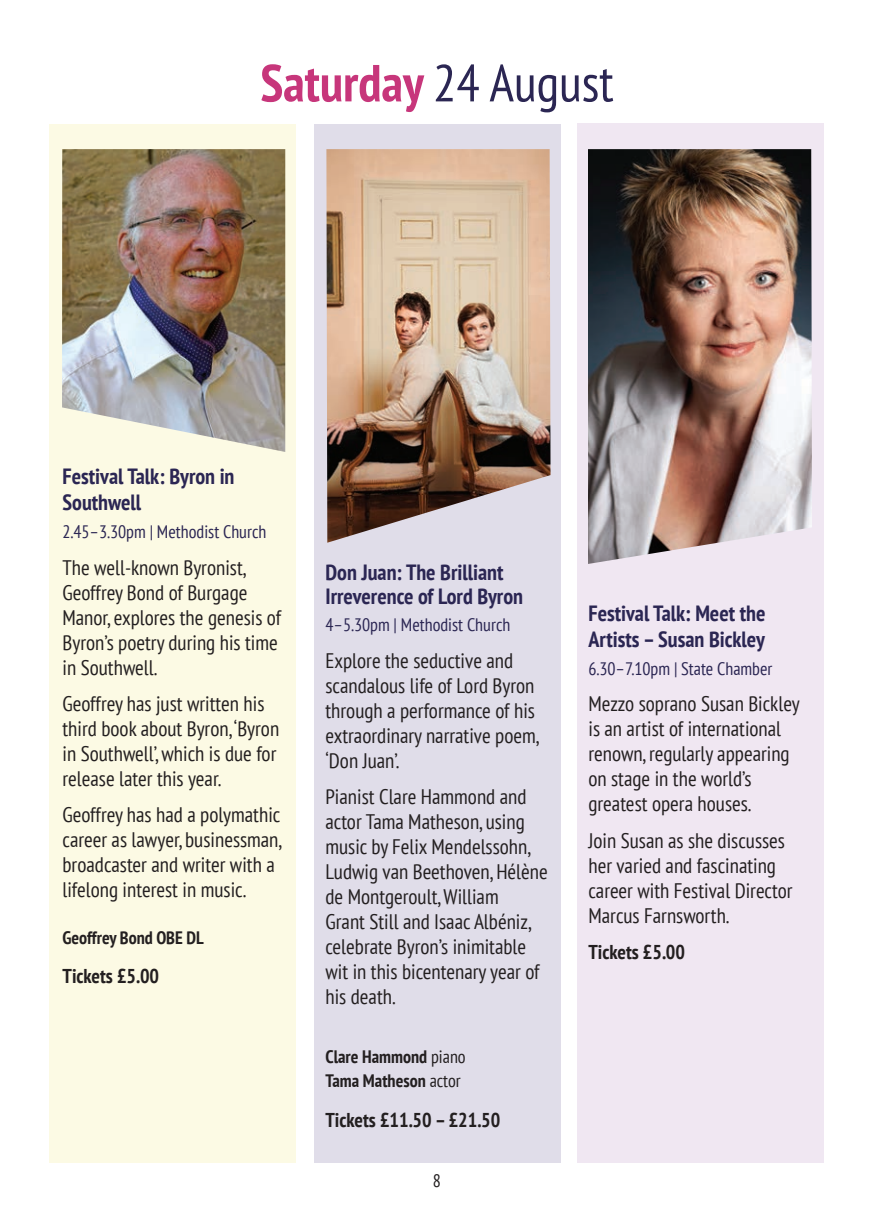
<style>
.page{position:relative;width:874px;height:1225px;background:#fff}
.page>*{position:absolute;margin:0;border:0;box-sizing:border-box;transform-origin:0 0}
.t1{font:700 condensed 52px "PT Sans";color:#c7367b}
.t2{font:700 condensed 22px/26.4px "PT Sans";color:#2b2653}
.t3{font:condensed 21px/25px "PT Sans";color:#231f20}
.t4{font:700 condensed 20px "PT Sans";color:#231f20}
.t5{font:condensed 18px "PT Sans";color:#2b2653}
.t6{font:700 condensed 18px/24.8px "PT Sans";color:#231f20}
.t7{font:condensed 18px "PT Sans";color:#231f20}
.s1{font-weight:400;color:#2b2653}
.s2{font-weight:400}
</style>
<div class="page">
<div style="left:576px;top:124px;width:247px;height:1038px;background:#f0e7f2"></div>
<div style="left:314px;top:124px;width:247px;height:1038px;background:#e0dde9"></div>
<div style="left:49px;top:124px;width:246px;height:1038px;background:#fcfae4"></div>
<img style="left:62px;top:149px;width:223px;height:303px">
<img style="left:326px;top:149px;width:224px;height:394px">
<img style="left:588px;top:149px;width:223px;height:415px">
<h1 class="t1" style="left:260px;top:49px;width:354px">Saturday <span class="s1">24 August</span></h1>
<p class="t2" style="left:62px;top:463px;width:173px">Festival Talk: Byron in<br>Southwell</p>
<p class="t5" style="left:62px;top:520px;width:205px">2.45–3.30pm | Methodist Church</p>
<p class="t3" style="left:62px;top:554px;width:220px">The well-known Byronist,<br>Geoffrey Bond of Burgage<br>Manor, explores the genesis of<br>Byron’s poetry during his time in Southwell.</p>
<p class="t3" style="left:62px;top:690px;width:218px">Geoffrey has just written his third book about Byron, ‘Byron in Southwell’, which is due for release later this year.</p>
<p class="t3" style="left:62px;top:802px;width:221px">Geoffrey has had a polymathic career as lawyer, businessman, broadcaster and writer with a lifelong interest in music.</p>
<p class="t6" style="left:62px;top:925px;width:143px">Geoffrey Bond OBE DL</p>
<p class="t4" style="left:62px;top:963px;width:98px">Tickets £5.00</p>
<p class="t2" style="left:325px;top:559px;width:199px;line-height:24px">Don Juan: The Brilliant<br>Irreverence of Lord Byron</p>
<p class="t5" style="left:325px;top:613px;width:186px">4–5.30pm | Methodist Church</p>
<p class="t3" style="left:325px;top:647px;width:215px">Explore the seductive and scandalous life of Lord Byron through a performance of his extraordinary narrative poem, ‘Don Juan’.</p>
<p class="t3" style="left:325px;top:784px;width:224px">Pianist Clare Hammond and actor Tama Matheson, using music by Felix Mendelssohn,<br>Ludwig van Beethoven, Hélène de Montgeroult, William<br>Grant Still and Isaac Albéniz, celebrate Byron’s inimitable wit in this bicentenary year of his death.</p>
<p class="t6" style="left:325px;top:1043px;width:142px">Clare Hammond <span class="s2">piano<br></span>Tama Matheson <span class="s2">actor</span></p>
<p class="t4" style="left:325px;top:1106px;width:176px">Tickets £11.50 – £21.50</p>
<p class="t7" style="left:432px;top:1169px;width:10px">8</p>
<p class="t2" style="left:588px;top:599px;width:178px">Festival Talk: Meet the<br>Artists – Susan Bickley</p>
<p class="t5" style="left:588px;top:657px;width:185px">6.30–7.10pm | State Chamber</p>
<p class="t3" style="left:588px;top:691px;width:212px">Mezzo soprano Susan Bickley is an artist of international renown, regularly appearing on stage in the world’s greatest opera houses.</p>
<p class="t3" style="left:588px;top:827px;width:205px">Join Susan as she discusses her varied and fascinating career with Festival Director<br>Marcus Farnsworth.</p>
<p class="t4" style="left:588px;top:938px;width:98px">Tickets £5.00</p>
</div>
